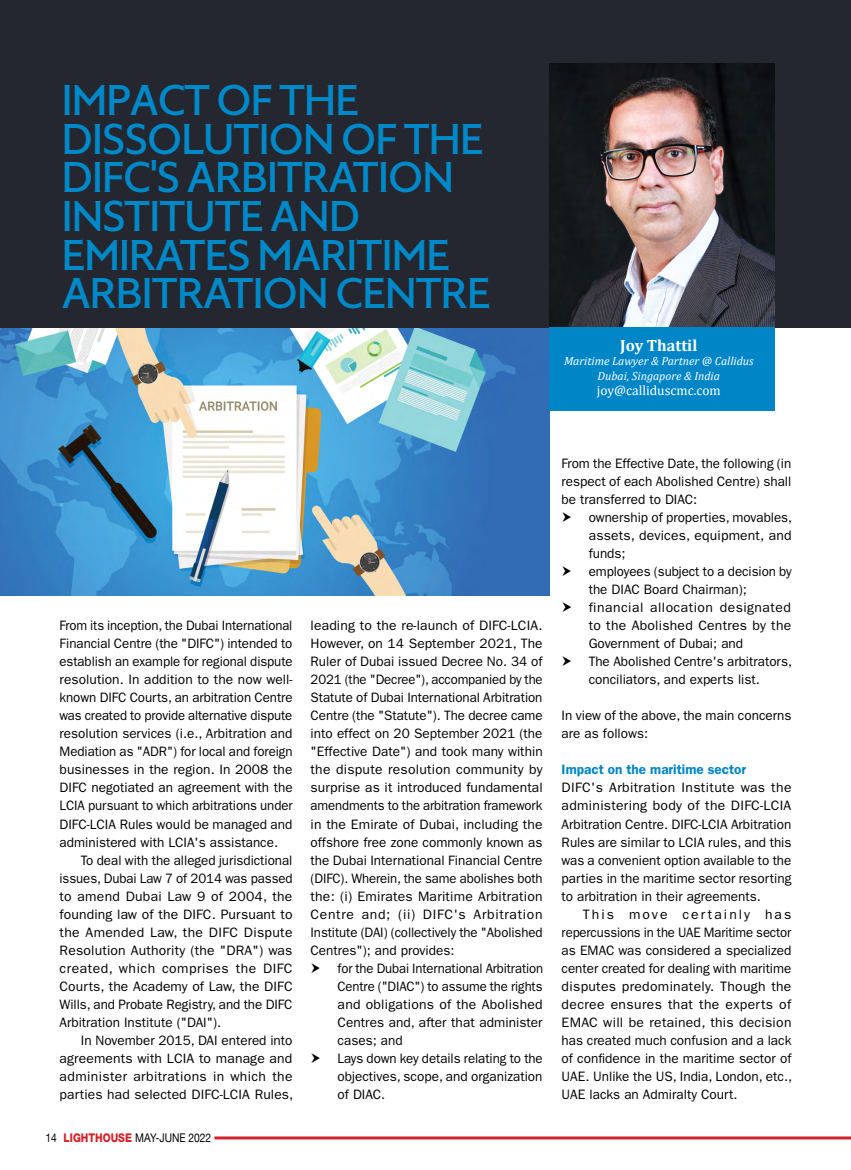
<style>
.page{position:relative;width:851px;height:1170px;background:#fff}
.page>*{position:absolute;margin:0;border:0;box-sizing:border-box;transform-origin:0 0}
.t1{font:500 39.9px/38.5px "Massimo W00";letter-spacing:-.02em;color:#0089c8}
.t2{font:700 16.35px "Cambria";color:#fff}
.t3{font:13.65px/18px "ITC Franklin Gothic Std";color:#000;text-align:justify}
.t4{font:13.65px/18px "ITC Franklin Gothic Std";color:#000;text-align:justify;scale:.96 1}
.t5{font:600 13.65px "ITC Franklin Gothic Std";color:#0086c7}
.t6{font:13.65px "Cambria";color:#fff}
.t7{font:12px "Helvetica Neue";color:#000;scale:.85 1}
.t8{font:italic 11.85px/14.7px "Cambria";color:#fff;text-align:center}
.s1{font-family:"Helvetica Neue LT Std";font-weight:800;color:#d2232a}
</style>
<div class="page">
<hr style="left:214px;top:1136px;width:636px;height:3px;background:#d2232a">
<img style="left:0;top:327px;width:549px;height:268px">
<div style="left:0;top:0;width:850px;height:327px;background:#242730"></div>
<img style="left:549px;top:64px;width:225px;height:264px">
<div style="left:549px;top:328px;width:225px;height:83px;background:#0086c7"></div>
<h1 class="t1" style="left:62px;top:78px;width:430px">IMPACT OF THE<br>DISSOLUTION OF THE<br>DIFC'S ARBITRATION<br>INSTITUTE AND<br>EMIRATES MARITIME<br>ARBITRATION CENTRE</h1>
<p class="t2" style="left:620px;top:333px;width:79px">Joy Thattil</p>
<p class="t8" style="left:564px;top:353px;width:191px">Maritime Lawyer &amp; Partner @ Callidus<br>Dubai, Singapore &amp; India</p>
<p class="t6" style="left:596px;top:382px;width:125px">joy@calliduscmc.com</p>
<p class="t4" style="left:60px;top:616px;width:244px">From its inception, the Dubai International Financial Centre (the "DIFC") intended to establish an example for regional dispute resolution. In addition to the now well&shy;known DIFC Courts, an arbitration Centre was created to provide alternative dispute resolution services (i.e., Arbitration and Mediation as "ADR") for local and foreign businesses in the region. In 2008 the DIFC negotiated an agreement with the LCIA pursuant to which arbitrations under DIFC-LCIA Rules would be managed and administered with LCIA's assistance.</p>
<p class="t3" style="left:60px;top:850px;width:234px;text-indent:21px">To deal with the alleged jurisdictional issues, Dubai Law 7 of 2014 was passed to amend Dubai Law 9 of 2004, the founding law of the DIFC. Pursuant to the Amended Law, the DIFC Dispute Resolution Authority (the "DRA") was created, which comprises the DIFC Courts, the Academy of Law, the DIFC Wills, and Probate Registry, and the DIFC Arbitration Institute ("DAI").</p>
<p class="t3" style="left:60px;top:1030px;width:235px;text-indent:21px">In November 2015, DAI entered into agreements with LCIA to manage and administer arbitrations in which the parties had selected DIFC-LCIA Rules,</p>
<p class="t7" style="left:46px;top:1130px;width:196px">14 <span class="s1">LIGHTHOUSE</span> MAY-JUNE 2022</p>
<p class="t3" style="left:310px;top:616px;width:233px">leading to the re-launch of DIFC-LCIA.<br>However, on 14 September 2021, The Ruler of Dubai issued Decree No. 34 of 2021 (the "Decree"), accompanied by the Statute of Dubai International Arbitration Centre (the "Statute"). The decree came into effect on 20 September 2021 (the "Effective Date") and took many within the dispute resolution community by surprise as it introduced fundamental amendments to the arbitration framework in the Emirate of Dubai, including the offshore free zone commonly known as the Dubai International Financial Centre (DIFC). Wherein, the same abolishes both the: (i) Emirates Maritime Arbitration Centre and; (ii) DIFC's Arbitration Institute (DAI) (collectively the "Abolished Centres"); and provides:</p>
<p class="t4" style="left:337px;top:958px;width:215px;text-align:left">for the Dubai International Arbitration<br>Centre ("DIAC") to assume the rights and obligations of the Abolished<br>Centres and, after that administer cases; and<br>Lays down key details relating to the objectives, scope, and organization of DIAC.</p>
<p class="t3" style="left:561px;top:454px;width:231px">From the Effective Date, the following (in respect of each Abolished Centre) shall be transferred to DIAC:</p>
<p class="t3" style="left:588px;top:508px;width:205px;text-align:left">ownership of properties, movables, assets, devices, equipment, and funds;<br>employees (subject to a decision by the DIAC Board Chairman); financial allocation designated to the Abolished Centres by the<br>Government of Dubai; and<br>The Abolished Centre's arbitrators, conciliators, and experts list.</p>
<p class="t3" style="left:561px;top:706px;width:231px">In view of the above, the main concerns are as follows:</p>
<p class="t5" style="left:561px;top:761px;width:186px">Impact on the maritime sector</p>
<p class="t3" style="left:561px;top:778px;width:231px">DIFC's Arbitration Institute was the administering body of the DIFC-LCIA Arbitration Centre. DIFC-LCIA Arbitration Rules are similar to LCIA rules, and this was a convenient option available to the parties in the maritime sector resorting to arbitration in their agreements.</p>
<p class="t3" style="left:561px;top:904px;width:232px;text-indent:21px">This move certainly has repercussions in the UAE Maritime sector as EMAC was considered a specialized center created for dealing with maritime disputes predominately. Though the decree ensures that the experts of EMAC will be retained, this decision has created much confusion and a lack of confidence in the maritime sector of UAE. Unlike the US, India, London, etc., UAE lacks an Admiralty Court.</p>
</div>
